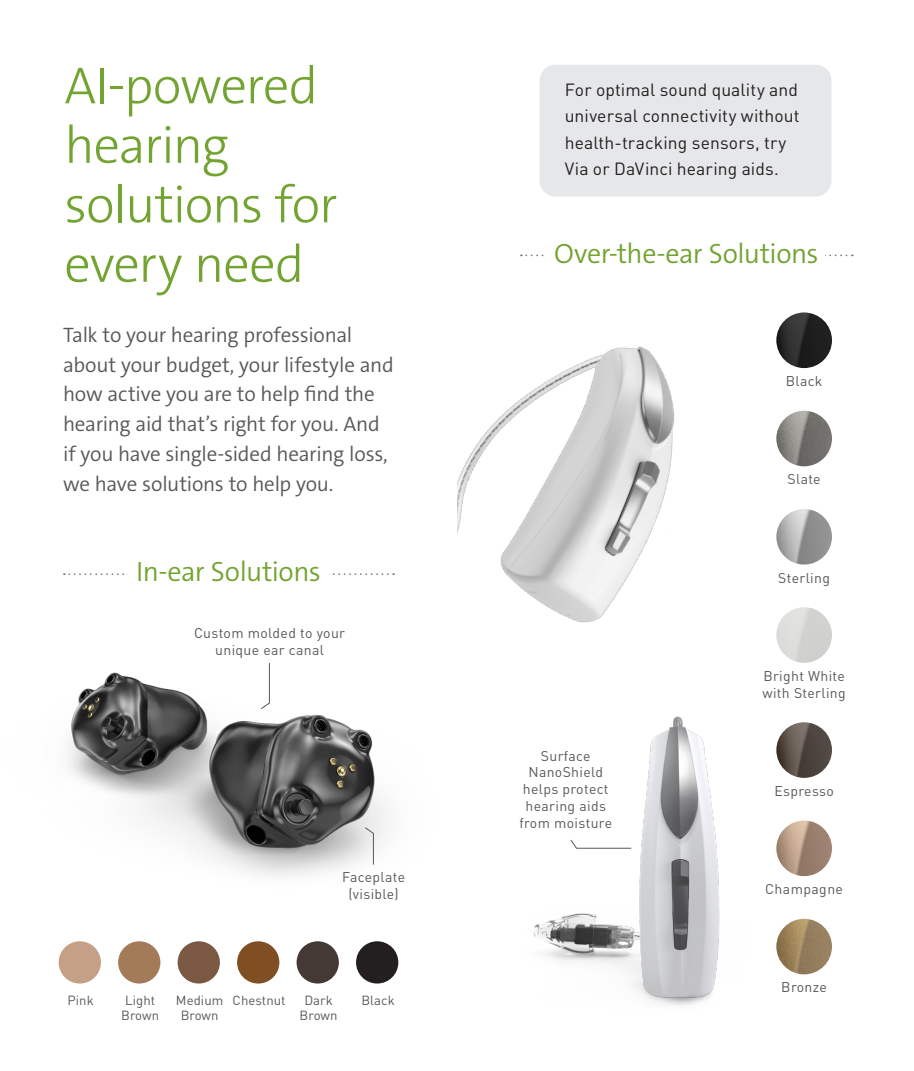
<style>
.page{position:relative;width:914px;height:1071px;background:#fff}
.page>*{position:absolute;margin:0;border:0;box-sizing:border-box;transform-origin:0 0}
.ST_BodyCopy{font:300 52.5px/59.5px "The Sans C5";letter-spacing:-.02em;color:#73a432}
.ST_BodyCopy-2{font:300 28px "The Sans C5";letter-spacing:-.02em;color:#73a432}
.ST_BodyCopy-3{font:300 21px/29.8px "The Sans C5";letter-spacing:-.01em;color:#57585a}
.ST_BodyCopy-4{font:17.5px/26.2px "DINOT";letter-spacing:.005em;color:#231f20}
.t1{font:14px/16.8px "DINOT";letter-spacing:.025em;color:#57585a;text-align:center}
.t2{font:13.12px/14.9px "DINOT";letter-spacing:.005em;color:#57585a;text-align:center}
</style>
<div class="page">
<img style="left:457px;top:346px;width:218px;height:277px">
<img style="left:68px;top:672px;width:319px;height:204px">
<div style="left:539px;top:65px;width:292px;height:132px;background:#e6e7e9;border-radius:16px"></div>
<img style="left:533px;top:716px;width:187px;height:290px">
<img style="left:776px;top:411px;width:56px;height:55px;border-radius:28px">
<img style="left:776px;top:509px;width:56px;height:56px;border-radius:28px">
<img style="left:776px;top:607px;width:56px;height:56px;border-radius:28px">
<img style="left:776px;top:312px;width:56px;height:56px;border-radius:28px">
<img style="left:776px;top:919px;width:56px;height:55px;border-radius:28px">
<img style="left:776px;top:821px;width:56px;height:55px;border-radius:28px">
<img style="left:776px;top:722px;width:56px;height:56px;border-radius:28px">
<div style="left:237px;top:941px;width:42px;height:43px;background:#7f4f23;border-radius:50%"></div>
<div style="left:118px;top:941px;width:42px;height:43px;background:#a47b58;border-radius:50%"></div>
<div style="left:296px;top:941px;width:43px;height:43px;background:#443935;border-radius:50%"></div>
<div style="left:59px;top:941px;width:42px;height:43px;background:#c69f87;border-radius:50%"></div>
<div style="left:178px;top:941px;width:42px;height:43px;background:#7a5841;border-radius:50%"></div>
<div style="left:356px;top:941px;width:42px;height:43px;background:#231f20;border-radius:50%"></div>
<svg style="left:364px;top:826px;width:10px;height:40px"></svg>
<svg style="left:569px;top:839px;width:63px;height:10px"></svg>
<svg style="left:260px;top:663px;width:10px;height:47px"></svg>
<svg style="left:64px;top:573px;width:330px;height:2px"></svg>
<svg style="left:521px;top:255px;width:331px;height:1px"></svg>
<div style="left:128px;top:561px;width:200px;height:20px;background:#fff"></div>
<div style="left:547px;top:242px;width:278px;height:22px;background:#fff"></div>
<p class="ST_BodyCopy" style="left:64px;top:56px;width:275px">AI-powered hearing solutions for every need</p>
<p class="ST_BodyCopy-3" style="left:63px;top:320px;width:332px">Talk to your hearing professional about your budget, your lifestyle and how active you are to help find the hearing aid that’s right for you. And if you have single-sided hearing loss, we have solutions to help you.</p>
<p class="ST_BodyCopy-2" style="left:136px;top:554px;width:186px">In-ear Solutions</p>
<p class="t1" style="left:194px;top:625px;width:153px">Custom molded to your unique ear canal</p>
<p class="t1" style="left:342px;top:868px;width:65px">Faceplate (visible)</p>
<p class="t2" style="left:125px;top:993px;width:31px">Light</p>
<p class="t2" style="left:232px;top:993px;width:54px">Chestnut</p>
<p class="t2" style="left:121px;top:1007px;width:39px">Brown</p>
<p class="t2" style="left:68px;top:993px;width:28px">Pink</p>
<p class="t2" style="left:176px;top:993px;width:49px">Medium<br>Brown</p>
<p class="t2" style="left:361px;top:993px;width:35px">Black</p>
<p class="t2" style="left:299px;top:993px;width:39px">Dark<br>Brown</p>
<p class="ST_BodyCopy-4" style="left:564px;top:76px;width:236px">For optimal sound quality and universal connectivity without health-tracking sensors, try<br>Via or DaVinci hearing aids.</p>
<p class="ST_BodyCopy-2" style="left:554px;top:235px;width:266px">Over-the-ear Solutions</p>
<p class="t1" style="left:785px;top:372px;width:38px">Black</p>
<p class="t1" style="left:787px;top:471px;width:35px">Slate</p>
<p class="t1" style="left:778px;top:569px;width:53px">Sterling</p>
<p class="t1" style="left:519px;top:747px;width:94px">Surface<br>NanoShield helps protect hearing aids from moisture</p>
<p class="t1" style="left:762px;top:667px;width:85px;text-align:left">Bright White with Sterling</p>
<p class="t1" style="left:774px;top:782px;width:61px">Espresso</p>
<p class="t1" style="left:765px;top:880px;width:79px">Champagne</p>
<p class="t1" style="left:781px;top:979px;width:47px">Bronze</p>
</div>
